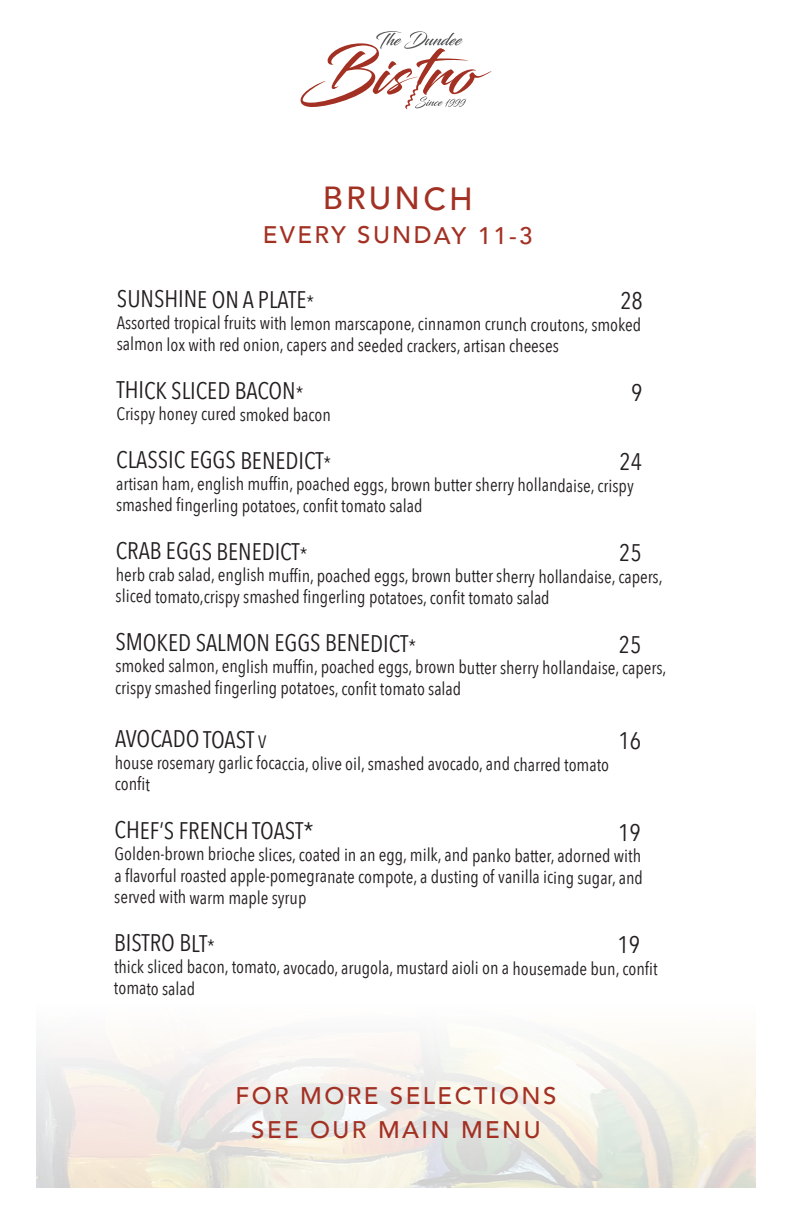
<style>
.page{position:relative;width:792px;height:1224px;background:#fff}
.page>*{position:absolute;margin:0;border:0;box-sizing:border-box;transform-origin:0 0}
.t1{font:500 32px "Avenir";letter-spacing:.095em;color:#a33123}
.t2{font:24px "Avenir Next Condensed";letter-spacing:-.005em;color:#231f20}
.t3{font:500 24px "Avenir";letter-spacing:.1em;color:#a33123}
.t4{font:18px/21.2px "Avenir Next Condensed";letter-spacing:-.005em;color:#231f20}
.s1{font-size:18px}
</style>
<div class="page">
<svg style="left:300px;top:31px;width:192px;height:78px"></svg>
<p class="t1" style="left:323px;top:171px;width:152px">BRUNCH</p>
<p class="t3" style="left:263px;top:214px;width:271px">EVERY SUNDAY 11-3</p>
<p class="t2" style="left:117px;top:279px;width:199px">SUNSHINE ON A PLATE<span class="s1">*</span></p>
<p class="t2" style="left:620px;top:280px;width:24px">28</p>
<p class="t4" style="left:117px;top:312px;width:526px">Assorted tropical fruits with lemon marscapone, cinnamon crunch croutons, smoked salmon lox with red onion, capers and seeded crackers, artisan cheeses</p>
<p class="t2" style="left:117px;top:370px;width:188px">THICK SLICED BACON<span class="s1">*</span></p>
<p class="t2" style="left:631px;top:372px;width:13px">9</p>
<p class="t4" style="left:116px;top:403px;width:216px">Crispy honey cured smoked bacon</p>
<p class="t2" style="left:116px;top:439px;width:217px">CLASSIC EGGS BENEDICT<span class="s1">*</span></p>
<p class="t2" style="left:620px;top:441px;width:24px">24</p>
<p class="t4" style="left:116px;top:473px;width:519px">artisan ham, english muffin, poached eggs, brown butter sherry hollandaise, crispy</p>
<p class="t4" style="left:116px;top:494px;width:308px">smashed fingerling potatoes, confit tomato salad</p>
<p class="t2" style="left:116px;top:531px;width:193px">CRAB EGGS BENEDICT<span class="s1">*</span></p>
<p class="t2" style="left:619px;top:532px;width:24px">25</p>
<p class="t4" style="left:116px;top:564px;width:549px">herb crab salad, english muffin, poached eggs, brown butter sherry hollandaise, capers, sliced tomato,crispy smashed fingerling potatoes, confit tomato salad</p>
<p class="t2" style="left:115px;top:622px;width:302px">SMOKED SALMON EGGS BENEDICT<span class="s1">*</span></p>
<p class="t2" style="left:619px;top:624px;width:24px">25</p>
<p class="t4" style="left:115px;top:655px;width:553px">smoked salmon, english muffin, poached eggs, brown butter sherry hollandaise, capers, crispy smashed fingerling potatoes, confit tomato salad</p>
<p class="t2" style="left:115px;top:719px;width:153px">AVOCADO TOAST <span class="s1">V</span></p>
<p class="t2" style="left:618px;top:720px;width:24px">16</p>
<p class="t4" style="left:115px;top:752px;width:496px">house rosemary garlic focaccia, olive oil, smashed avocado, and charred tomato</p>
<p class="t4" style="left:115px;top:773px;width:37px">confit</p>
<p class="t2" style="left:115px;top:810px;width:201px">CHEF’S FRENCH TOAST*</p>
<p class="t2" style="left:618px;top:812px;width:24px">19</p>
<p class="t4" style="left:114px;top:843px;width:530px;text-align:justify">Golden-brown brioche slices, coated in an egg, milk, and panko batter, adorned with a flavorful roasted apple-pomegranate compote, a dusting of vanilla icing sugar, and served with warm maple syrup</p>
<p class="t2" style="left:114px;top:922px;width:102px">BISTRO BLT<span class="s1">*</span></p>
<p class="t2" style="left:618px;top:924px;width:24px">19</p>
<p class="t4" style="left:114px;top:956px;width:545px;line-height:20.6px">thick sliced bacon, tomato, avocado, arugola, mustard aioli on a housemade bun, confit tomato salad</p>
<p class="t3" style="left:236px;top:1075px;width:322px">FOR MORE SELECTIONS</p>
<p class="t3" style="left:251px;top:1109px;width:291px">SEE OUR MAIN MENU</p>
</div>
